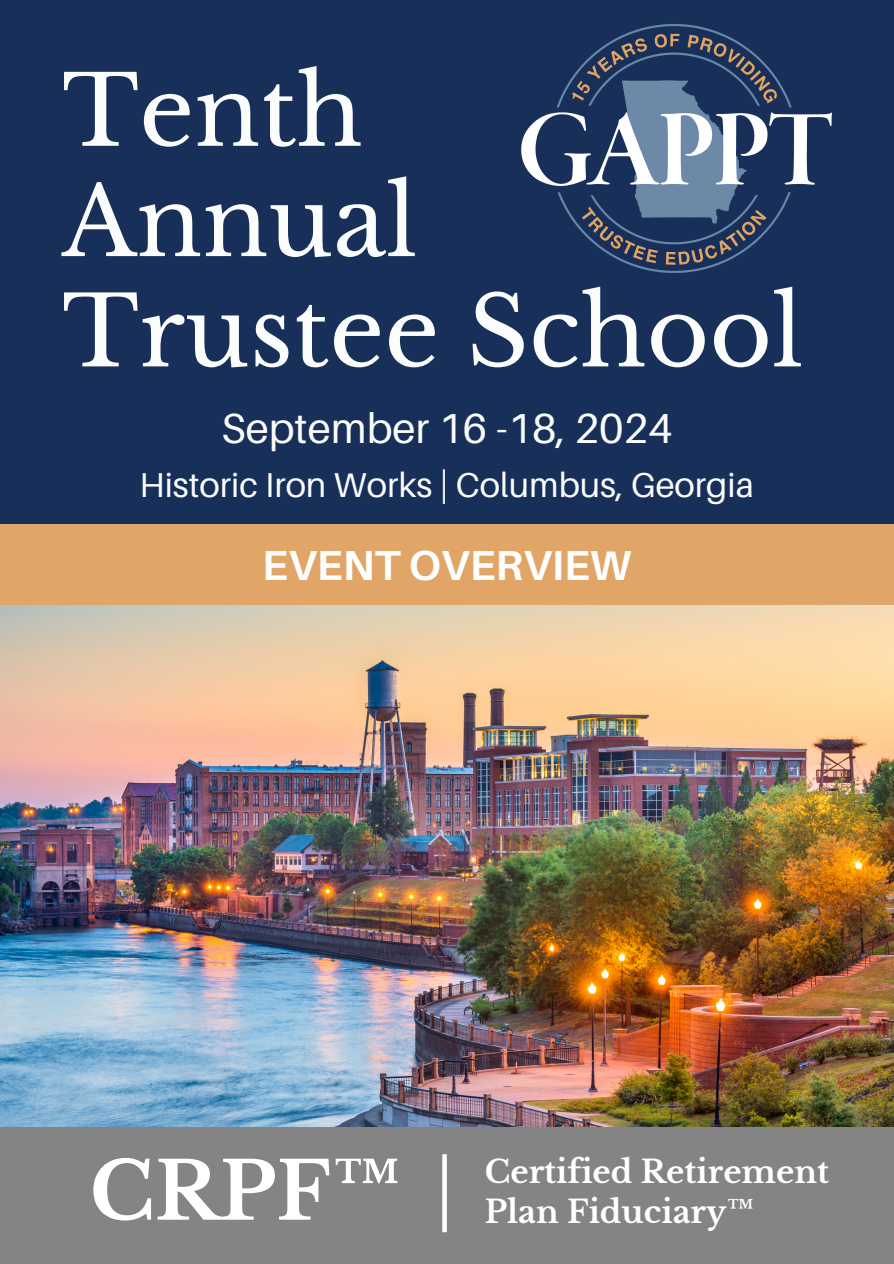
<style>
.page{position:relative;width:894px;height:1264px;background:#fff}
.page>*{position:absolute;margin:0;border:0;box-sizing:border-box;transform-origin:0 0}
.t1{font:96px/110.2px "Libre Baskerville";color:#fbfcfc}
.t2{font:700 79.2px "Libre Baskerville";color:#fff}
.t3{font:42px "Aileron";color:#fbfcfc}
.t4{font:700 41.85px "Aileron";color:#fff}
.t5{font:34.5px "Aileron";color:#fbfcfc}
.t6{font:700 31.2px/40.5px "Libre Baskerville";color:#fff}
</style>
<div class="page">
<div style="left:0;top:0;width:893px;height:1263px;background:#183059"></div>
<div style="left:0;top:1126px;width:893px;height:137px;background:#848485"></div>
<div style="left:0;top:525px;width:893px;height:81px;background:#e1a568"></div>
<svg style="left:442px;top:1154px;width:4px;height:78px"></svg>
<img style="left:521px;top:24px;width:311px;height:249px">
<img style="left:0;top:605px;width:893px;height:521px">
<h1 class="t1" style="left:62px;top:57px;width:742px">Tenth<br>Annual<br>Trustee School</h1>
<p class="t3" style="left:221px;top:402px;width:452px">September 16 -18, 2024</p>
<p class="t5" style="left:139px;top:463px;width:616px">Historic Iron Works | Columbus, Georgia</p>
<p class="t4" style="left:262px;top:539px;width:370px">EVENT OVERVIEW</p>
<h2 class="t2" style="left:90px;top:1142px;width:314px">CRPF™</h2>
<p class="t6" style="left:484px;top:1151px;width:345px">Certified Retirement<br>Plan Fiduciary™</p>
</div>
